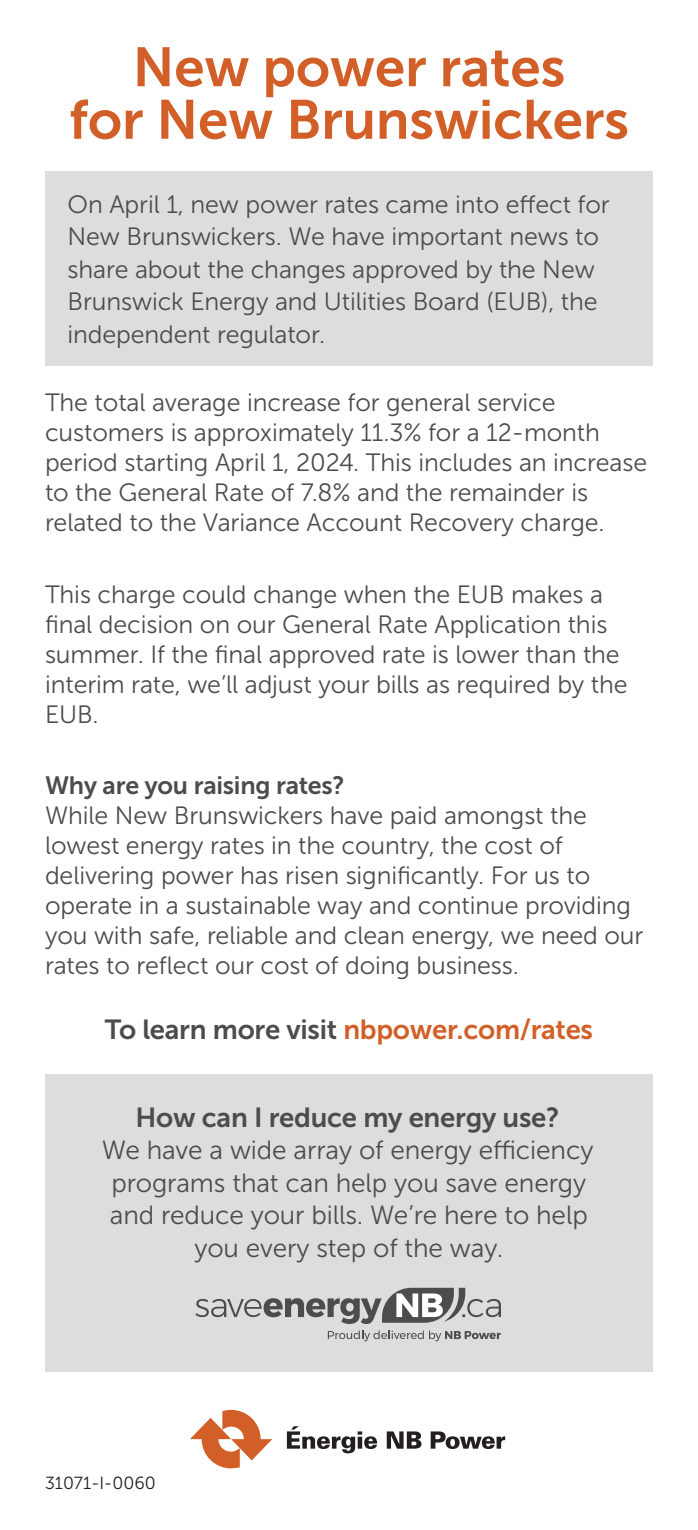
<style>
.page{position:relative;width:698px;height:1530px;background:#fff}
.page>*{position:absolute;margin:0;border:0;box-sizing:border-box;transform-origin:0 0}
.t1{font:55px/52.5px "Museo Sans 700";letter-spacing:-.005em;color:#d25f27;text-align:center}
.t2{font:27.5px "Museo Sans 700";letter-spacing:-.01em;color:#d25f27}
.t3{font:27.5px "Museo Sans 700";letter-spacing:-.01em;color:#4b4c4d}
.t4{font:26.25px/32.5px "Museo Sans 300";letter-spacing:-.005em;color:#4b4c4d;text-align:center}
.t5{font:25px/30px "Museo Sans 300";letter-spacing:-.005em;color:#4b4c4d}
.t6{font:25px "Museo Sans 700";letter-spacing:-.01em;color:#4b4c4d}
.t7{font:17.5px "Museo Sans 300";color:#231f20}
.s1{color:#4b4c4d}
</style>
<div class="page">
<div style="left:45px;top:1075px;width:607px;height:297px;background:#dcdddf"></div>
<svg style="left:190px;top:1410px;width:82px;height:58px"></svg>
<svg style="left:287px;top:1426px;width:90px;height:27px"></svg>
<svg style="left:386px;top:1431px;width:35px;height:18px"></svg>
<svg style="left:430px;top:1431px;width:75px;height:18px"></svg>
<svg style="left:195px;top:1288px;width:306px;height:36px"></svg>
<svg style="left:328px;top:1331px;width:173px;height:10px"></svg>
<div style="left:45px;top:171px;width:607px;height:195px;background:#dcdddf"></div>
<p class="t1" style="left:69px;top:41px;width:561px">New power rates<br>for New Brunswickers</p>
<p class="t5" style="left:68px;top:188px;width:543px;line-height:32.5px">On April 1, new power rates came into effect for New Brunswickers. We have important news to share about the changes approved by the New Brunswick Energy and Utilities Board (EUB), the independent regulator.</p>
<p class="t5" style="left:45px;top:388px;width:603px">The total average increase for general service customers is approximately 11.3% for a 12-month period starting April 1, 2024. This includes an increase to the General Rate of 7.8% and the remainder is related to the Variance Account Recovery charge.</p>
<p class="t5" style="left:45px;top:579px;width:584px">This charge could change when the EUB makes a final decision on our General Rate Application this summer. If the final approved rate is lower than the interim rate, we’ll adjust your bills as required by the EUB.</p>
<p class="t6" style="left:45px;top:771px;width:301px">Why are you raising rates?</p>
<p class="t5" style="left:45px;top:801px;width:599px">While New Brunswickers have paid amongst the lowest energy rates in the country, the cost of delivering power has risen significantly. For us to operate in a sustainable way and continue providing you with safe, reliable and clean energy, we need our rates to reflect our cost of doing business.</p>
<p class="t2" style="left:105px;top:1014px;width:489px"><span class="s1">To learn more visit</span> nbpower.com/rates</p>
<p class="t3" style="left:135px;top:1102px;width:425px">How can I reduce my energy use?</p>
<p class="t4" style="left:102px;top:1134px;width:493px">We have a wide array of energy efficiency programs that can help you save energy and reduce your bills. We’re here to help you every step of the way.</p>
<p class="t7" style="left:45px;top:1474px;width:112px">31071-I-0060</p>
</div>
